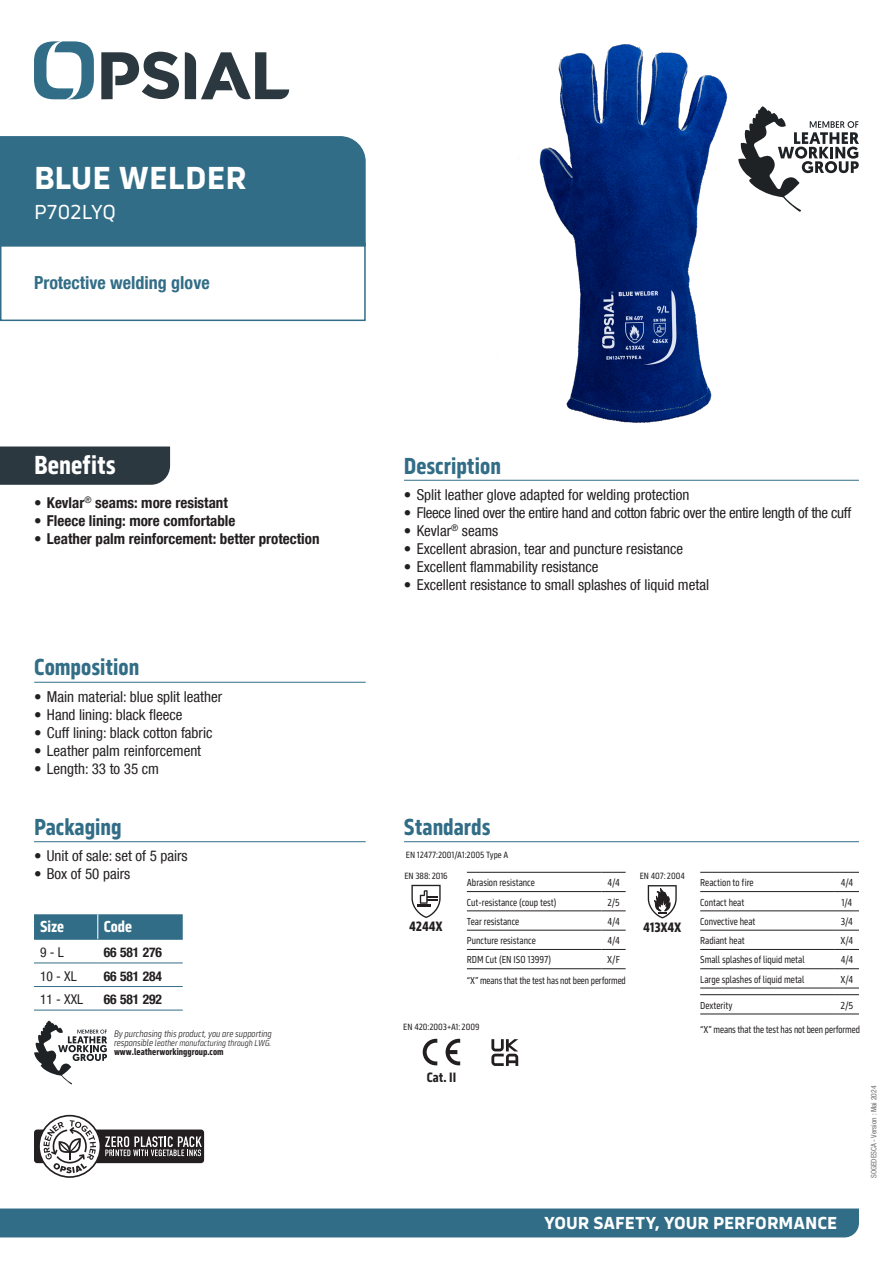
<style>
.page{position:relative;width:893px;height:1263px;background:#fff}
.page>*{position:absolute;margin:0;border:0;box-sizing:border-box;transform-origin:0 0}
.NOM_PRODUIT{font:700 33px "Serca";color:#fff}
.NOM_PRODUIT-2{font:700 27px "Serca Condensed";color:#fff}
.t1{font:700 24px "Serca Condensed";color:#326d87}
.NOM_PRODUIT-3{font:21px "Serca";letter-spacing:-.015em;color:#fff}
.NOM_PRODUIT-4{font:700 18px "Serca";color:#fff}
.PLUS_PRODUIT_TXT{font:700 condensed 18px "Helvetica Neue LT Com";color:#326d87}
.tableauTitre{font:700 16.5px "Serca Condensed";color:#fff}
.t2{font:condensed 15px "Helvetica Neue LT Com";color:#231f20}
.t3{font:700 condensed 15px "Helvetica Neue LT Com";color:#231f20}
.t4{font:condensed 15px "Helvetica Neue LT Com";letter-spacing:-.02em;color:#231f20}
.t5{font:700 14.1px "Serca Condensed";letter-spacing:-.005em;color:#231f20}
.TableauCode{font:700 condensed 13.5px "Helvetica Neue LT Com";color:#231f20}
.tableau{font:condensed 13.5px "Helvetica Neue LT Com";color:#231f20}
.t6{font:10.5px "Serca Condensed";color:#231f20;scale:.95 1}
.t7{font:10.5px "Serca Condensed";color:#231f20;scale:.92 1}
.t8{font:10.5px "Serca Condensed";color:#231f20;scale:.93 1}
.t9{font:10.5px "Serca Condensed";color:#231f20}
.t10{font:italic 300 9.75px "Serca Condensed";color:#231f20}
.t11{font:700 9.75px "Serca Condensed";color:#231f20}
.t12{font:9.3px "Serca Condensed";letter-spacing:-.005em;color:#231f20}
.t13{font:italic 300 9px "Serca Condensed";color:#231f20}
.Date{font:condensed 7.5px "Helvetica Neue LT Com";color:#6c6d70}
.s1{font-size:9.75px}
</style>
<div class="page">
<div style="left:0;top:1208px;width:859px;height:29px;background:#326d87"></div>
<svg style="left:34px;top:41px;width:60px;height:58px"></svg>
<svg style="left:185px;top:52px;width:104px;height:48px"></svg>
<svg style="left:101px;top:52px;width:78px;height:47px"></svg>
<hr style="left:34px;top:841px;width:332px;height:1px;background:#326d87">
<hr style="left:34px;top:939px;width:64px;height:1px;background:#326d87">
<hr style="left:98px;top:939px;width:85px;height:1px;background:#326d87">
<hr style="left:34px;top:962px;width:64px;height:1px;background:#326d87">
<hr style="left:98px;top:962px;width:85px;height:1px;background:#326d87">
<hr style="left:34px;top:986px;width:64px;height:1px;background:#326d87">
<hr style="left:98px;top:986px;width:85px;height:1px;background:#326d87">
<hr style="left:34px;top:1010px;width:64px;height:1px;background:#326d87">
<hr style="left:98px;top:1010px;width:85px;height:1px;background:#326d87">
<div style="left:34px;top:914px;width:149px;height:25px;background:#326d87"></div>
<hr style="left:404px;top:480px;width:455px;height:1px;background:#326d87">
<hr style="left:404px;top:841px;width:455px;height:1px;background:#326d87">
<hr style="left:34px;top:682px;width:332px;height:1px;background:#326d87">
<div style="left:0;top:446px;width:170px;height:39px;background:#2c3840"></div>
<div style="left:0;top:242px;width:366px;height:79px;border:2px solid #326d87"></div>
<div style="left:0;top:136px;width:366px;height:111px;background:#326d87"></div>
<img style="left:539px;top:44px;width:189px;height:379px">
<hr style="left:467px;top:872px;width:134px;height:1px;background:#231f20">
<svg style="left:601px;top:872px;width:25px;height:1px"></svg>
<hr style="left:467px;top:891px;width:134px;height:1px;background:#231f20">
<svg style="left:601px;top:891px;width:25px;height:1px"></svg>
<hr style="left:467px;top:910px;width:134px;height:1px;background:#231f20">
<svg style="left:601px;top:910px;width:25px;height:1px"></svg>
<hr style="left:467px;top:930px;width:134px;height:1px;background:#231f20">
<svg style="left:601px;top:930px;width:25px;height:1px"></svg>
<hr style="left:467px;top:949px;width:134px;height:1px;background:#231f20">
<svg style="left:601px;top:949px;width:25px;height:1px"></svg>
<hr style="left:467px;top:968px;width:134px;height:1px;background:#231f20">
<svg style="left:601px;top:968px;width:25px;height:1px"></svg>
<svg style="left:411px;top:885px;width:30px;height:33px"></svg>
<svg style="left:648px;top:885px;width:29px;height:33px"></svg>
<svg style="left:423px;top:1039px;width:14px;height:26px"></svg>
<svg style="left:446px;top:1039px;width:14px;height:26px"></svg>
<svg style="left:491px;top:1039px;width:27px;height:27px"></svg>
<hr style="left:700px;top:872px;width:135px;height:1px;background:#231f20">
<svg style="left:835px;top:872px;width:24px;height:1px"></svg>
<hr style="left:700px;top:891px;width:135px;height:1px;background:#231f20">
<svg style="left:835px;top:891px;width:24px;height:1px"></svg>
<hr style="left:700px;top:910px;width:135px;height:1px;background:#231f20">
<svg style="left:835px;top:910px;width:24px;height:1px"></svg>
<hr style="left:700px;top:930px;width:135px;height:1px;background:#231f20">
<svg style="left:835px;top:930px;width:24px;height:1px"></svg>
<hr style="left:700px;top:949px;width:135px;height:1px;background:#231f20">
<svg style="left:835px;top:949px;width:24px;height:1px"></svg>
<hr style="left:700px;top:968px;width:135px;height:1px;background:#231f20">
<svg style="left:835px;top:968px;width:24px;height:1px"></svg>
<hr style="left:700px;top:988px;width:135px;height:1px;background:#231f20">
<hr style="left:700px;top:994px;width:135px;height:1px;background:#231f20">
<svg style="left:835px;top:988px;width:24px;height:7px"></svg>
<hr style="left:700px;top:1013px;width:135px;height:1px;background:#231f20">
<svg style="left:835px;top:1013px;width:24px;height:1px"></svg>
<div style="left:34px;top:1129px;width:170px;height:34px;background:#231f20;border-radius:3px"></div>
<svg style="left:38px;top:1115px;width:164px;height:63px"></svg>
<svg style="left:738px;top:106px;width:121px;height:106px"></svg>
<svg style="left:34px;top:1020px;width:73px;height:64px"></svg>
<p class="NOM_PRODUIT" style="left:34px;top:158px;width:214px">BLUE WELDER</p>
<p class="NOM_PRODUIT-3" style="left:34px;top:200px;width:83px">P702LYQ</p>
<p class="PLUS_PRODUIT_TXT" style="left:34px;top:272px;width:177px">Protective welding glove</p>
<p class="NOM_PRODUIT-2" style="left:34px;top:449px;width:83px">Benefits</p>
<p class="t3" style="left:34px;top:494px;width:195px">• Kevlar<sup>®</sup> seams: more resistant</p>
<p class="t3" style="left:34px;top:512px;width:203px">• Fleece lining: more comfortable</p>
<p class="t3" style="left:34px;top:530px;width:287px">• Leather palm reinforcement: better protection</p>
<p class="t1" style="left:34px;top:653px;width:107px">Composition</p>
<p class="t2" style="left:34px;top:688px;width:189px">• Main material: blue split leather</p>
<p class="t2" style="left:34px;top:706px;width:150px">• Hand lining: black fleece</p>
<p class="t2" style="left:34px;top:724px;width:180px">• Cuff lining: black cotton fabric</p>
<p class="t2" style="left:34px;top:742px;width:168px">• Leather palm reinforcement</p>
<p class="t2" style="left:34px;top:760px;width:126px">• Length: 33 to 35 cm</p>
<p class="t1" style="left:34px;top:813px;width:89px">Packaging</p>
<p class="t2" style="left:34px;top:847px;width:155px">• Unit of sale: set of 5 pairs</p>
<p class="t2" style="left:34px;top:865px;width:98px">• Box of 50 pairs</p>
<p class="tableauTitre" style="left:40px;top:917px;width:26px">Size</p>
<p class="tableauTitre" style="left:104px;top:917px;width:30px">Code</p>
<p class="tableau" style="left:40px;top:944px;width:25px">9 - L</p>
<p class="TableauCode" style="left:104px;top:944px;width:60px">66 581 276</p>
<p class="tableau" style="left:40px;top:968px;width:38px">10 - XL</p>
<p class="TableauCode" style="left:104px;top:968px;width:60px">66 581 284</p>
<p class="tableau" style="left:40px;top:991px;width:45px">11 - XXL</p>
<p class="TableauCode" style="left:104px;top:991px;width:60px">66 581 292</p>
<p class="t10" style="left:114px;top:1028px;width:159px">By purchasing this product, you are supporting</p>
<p class="t13" style="left:114px;top:1038px;width:159px"><span class="s1">responsible</span> leather manufacturing through LWG.</p>
<p class="t11" style="left:114px;top:1046px;width:111px">www.leatherworkinggroup.com</p>
<p class="t1" style="left:404px;top:452px;width:98px">Description</p>
<p class="t2" style="left:404px;top:486px;width:287px">• Split leather glove adapted for welding protection</p>
<p class="t4" style="left:404px;top:504px;width:449px">• Fleece lined over the entire hand and cotton fabric over the entire length of the cuff</p>
<p class="t2" style="left:404px;top:522px;width:96px">• Kevlar<sup>®</sup> seams</p>
<p class="t2" style="left:404px;top:540px;width:281px">• Excellent abrasion, tear and puncture resistance</p>
<p class="t2" style="left:404px;top:558px;width:196px">• Excellent flammability resistance</p>
<p class="t2" style="left:404px;top:576px;width:307px">• Excellent resistance to small splashes of liquid metal</p>
<p class="t1" style="left:404px;top:813px;width:88px">Standards</p>
<p class="t12" style="left:406px;top:849px;width:104px">EN 12477:2001/A1:2005 Type A</p>
<p class="t12" style="left:404px;top:871px;width:45px">EN 388: 2016</p>
<p class="t5" style="left:409px;top:918px;width:35px">4244X</p>
<p class="t6" style="left:467px;top:877px;width:73px">Abrasion resistance</p>
<p class="t6" style="left:607px;top:877px;width:15px">4/4</p>
<p class="t6" style="left:467px;top:896px;width:96px">Cut-resistance (coup test)</p>
<p class="t6" style="left:607px;top:896px;width:14px">2/5</p>
<p class="t6" style="left:467px;top:915px;width:57px">Tear resistance</p>
<p class="t6" style="left:607px;top:915px;width:15px">4/4</p>
<p class="t6" style="left:467px;top:935px;width:74px">Puncture resistance</p>
<p class="t6" style="left:607px;top:935px;width:15px">4/4</p>
<p class="t6" style="left:467px;top:954px;width:90px">RDM Cut (EN ISO 13997)</p>
<p class="t6" style="left:607px;top:954px;width:15px">X/F</p>
<p class="t7" style="left:467px;top:975px;width:174px">“X” means that the test has not been performed</p>
<p class="t12" style="left:403px;top:1022px;width:78px">EN 420:2003+A1: 2009</p>
<p class="t12" style="left:640px;top:871px;width:47px">EN 407: 2004</p>
<p class="t5" style="left:643px;top:919px;width:40px">413X4X</p>
<p class="t5" style="left:427px;top:1069px;width:31px">Cat. II</p>
<p class="t6" style="left:700px;top:877px;width:58px">Reaction to fire</p>
<p class="t6" style="left:841px;top:877px;width:15px">4/4</p>
<p class="t6" style="left:700px;top:896px;width:48px">Contact heat</p>
<p class="t6" style="left:841px;top:896px;width:13px">1/4</p>
<p class="t6" style="left:700px;top:915px;width:60px">Convective heat</p>
<p class="t6" style="left:841px;top:915px;width:14px">3/4</p>
<p class="t6" style="left:700px;top:935px;width:49px">Radiant heat</p>
<p class="t6" style="left:840px;top:935px;width:15px">X/4</p>
<p class="t6" style="left:700px;top:954px;width:112px">Small splashes of liquid metal</p>
<p class="t6" style="left:841px;top:954px;width:15px">4/4</p>
<p class="t6" style="left:700px;top:973px;width:111px">Large splashes of liquid metal</p>
<p class="t6" style="left:840px;top:973px;width:15px">X/4</p>
<p class="t6" style="left:700px;top:999px;width:36px">Dexterity</p>
<p class="t9" style="left:840px;top:999px;width:14px">2/5</p>
<p class="t8" style="left:700px;top:1024px;width:173px">“X” means that the test has not been performed</p>
<p class="Date" style="left:869px;top:1178px;width:94px;rotate:-90deg">SOGEDESCA - Version : Mai 2024</p>
<p class="NOM_PRODUIT-4" style="left:544px;top:1212px;width:295px">YOUR SAFETY, YOUR PERFORMANCE</p>
</div>
